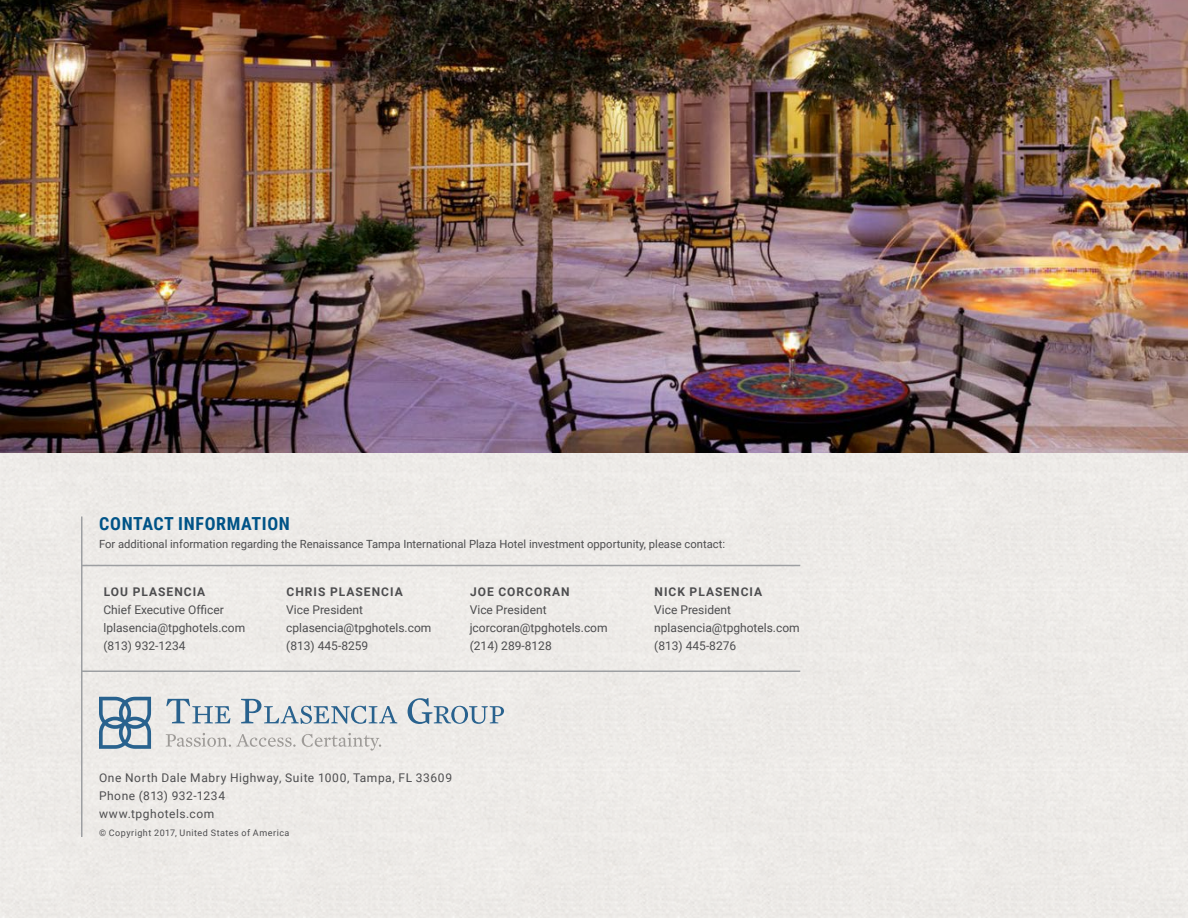
<style>
.page{position:relative;width:1188px;height:918px;background:#fff}
.page>*{position:absolute;margin:0;border:0;box-sizing:border-box;transform-origin:0 0}
.t1{font:700 18px "Roboto Condensed";letter-spacing:.035em;color:#005387}
.t2{font:12px/18px "Roboto";color:#4d4d4f}
.t3{font:12px/18px "Roboto";letter-spacing:.045em;color:#4d4d4f}
.t4{font:700 12px "Roboto";letter-spacing:.085em;color:#4d4d4f}
.t5{font:11.25px "Roboto";color:#4d4d4f}
.t6{font:9px "Roboto";letter-spacing:.055em;color:#4d4d4f}
</style>
<div class="page">
<div style="left:0;top:452px;width:1188px;height:466px;background:#edebe8"></div>
<img style="left:0;top:0;width:1188px;height:452px">
<hr style="left:81px;top:670px;width:719px;height:2px;background:#9d9fa2">
<hr style="left:81px;top:565px;width:719px;height:1px;background:#9d9fa2">
<hr style="left:81px;top:516px;width:1px;height:321px;background:#9d9fa2">
<svg style="left:166px;top:699px;width:64px;height:24px;background:#bcc8d1"></svg>
<svg style="left:241px;top:699px;width:156px;height:25px;background:#c1cbd3"></svg>
<svg style="left:408px;top:698px;width:96px;height:26px;background:#bdc9d1"></svg>
<svg style="left:99px;top:697px;width:52px;height:52px;background:#92abbd"></svg>
<svg style="left:166px;top:733px;width:130px;height:14px;background:#dad8d5"></svg>
<svg style="left:302px;top:733px;width:79px;height:18px"></svg>
<h1 class="t1" style="left:99px;top:511px;width:192px">CONTACT INFORMATION</h1>
<p class="t5" style="left:99px;top:536px;width:628px">For additional information regarding the Renaissance Tampa International Plaza Hotel investment opportunity, please contact:</p>
<p class="t4" style="left:104px;top:583px;width:103px">LOU PLASENCIA</p>
<p class="t2" style="left:103px;top:600px;width:143px">Chief Executive Officer lplasencia@tpghotels.com (813) 932-1234</p>
<p class="t4" style="left:287px;top:583px;width:118px">CHRIS PLASENCIA</p>
<p class="t2" style="left:286px;top:600px;width:147px">Vice President cplasencia@tpghotels.com (813) 445-8259</p>
<p class="t4" style="left:470px;top:583px;width:101px">JOE CORCORAN</p>
<p class="t2" style="left:470px;top:600px;width:139px">Vice President jcorcoran@tpghotels.com (214) 289-8128</p>
<p class="t4" style="left:655px;top:583px;width:109px">NICK PLASENCIA</p>
<p class="t2" style="left:654px;top:600px;width:147px">Vice President nplasencia@tpghotels.com (813) 445-8276</p>
<p class="t3" style="left:99px;top:768px;width:355px">One North Dale Mabry Highway, Suite 1000, Tampa, FL 33609<br>Phone (813) 932-1234<br>www.tpghotels.com</p>
<p class="t6" style="left:99px;top:827px;width:192px">© Copyright 2017, United States of America</p>
</div>
